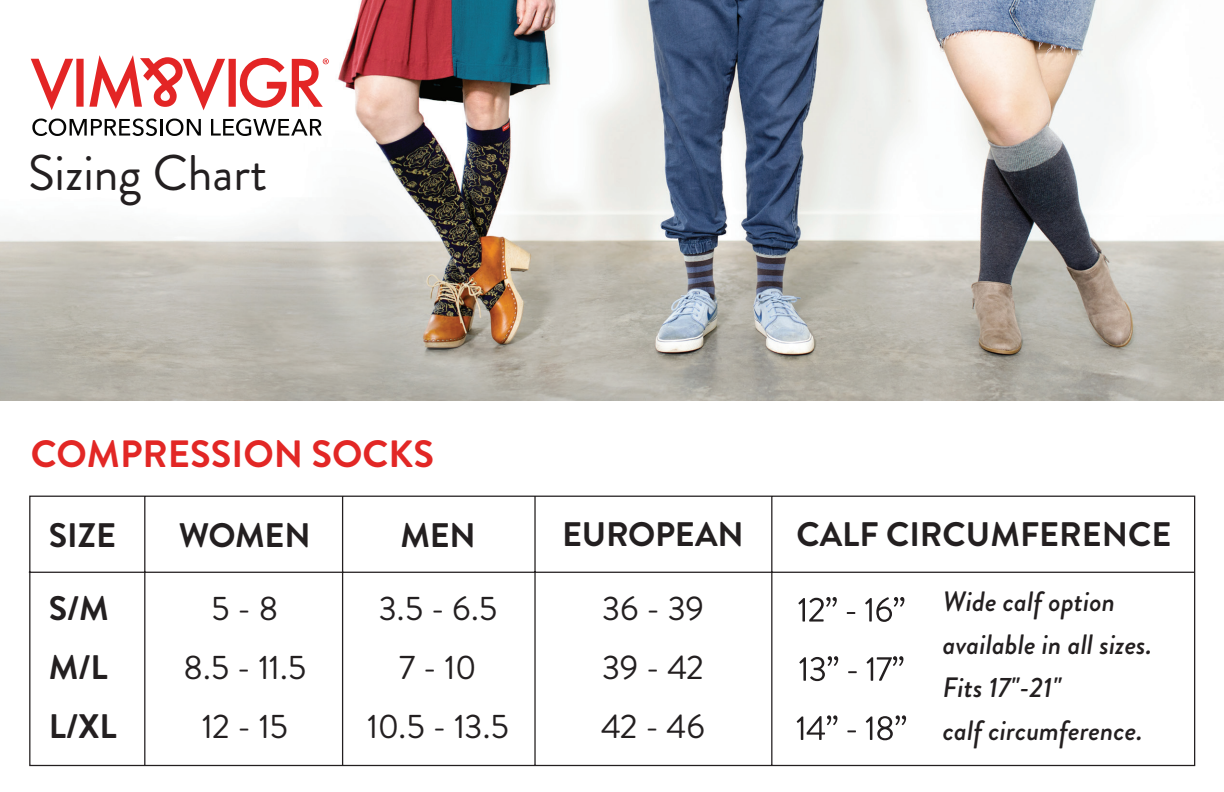
<style>
.page{position:relative;width:1224px;height:792px;background:#fff}
.page>*{position:absolute;margin:0;border:0;box-sizing:border-box;transform-origin:0 0}
.t1{font:50px "Brandon Grotesque";color:#231f20}
.t2{font:700 38px "Brandon Grotesque";color:#e22725}
.t3{font:34px/58.8px "Brandon Grotesque";letter-spacing:-.01em;color:#231f20;text-align:center}
.t4{font:700 34px/73.6px "Brandon Grotesque";color:#231f20}
.t5{font:italic 500 28px/43px "Brandon Grotesque";color:#231f20}
</style>
<div class="page">
<img style="left:0;top:0;width:1224px;height:400px">
<svg style="left:28px;top:495px;width:1168px;height:272px"></svg>
<svg style="left:31px;top:59px;width:42px;height:51px"></svg>
<div style="left:76px;top:59px;width:8px;height:48px;background:#e32525"></div>
<svg style="left:89px;top:55px;width:136px;height:55px"></svg>
<div style="left:229px;top:59px;width:7px;height:48px;background:#e32525"></div>
<svg style="left:240px;top:58px;width:89px;height:50px"></svg>
<svg style="left:32px;top:119px;width:125px;height:17px"></svg>
<hr style="left:160px;top:119px;width:3px;height:17px;background:#050504">
<svg style="left:166px;top:119px;width:35px;height:17px"></svg>
<svg style="left:211px;top:119px;width:111px;height:17px"></svg>
<h1 class="t1" style="left:28px;top:138px;width:241px">Sizing Chart</h1>
<h2 class="t2" style="left:31px;top:428px;width:405px">COMPRESSION SOCKS</h2>
<p class="t4" style="left:49px;top:499px;width:69px">SIZE<br>M/ S</p>
<p class="t4" style="left:49px;top:638px;width:69px;line-height:58.8px">M L/<br>/L XL</p>
<p class="t4" style="left:179px;top:499px;width:133px">WOMEN</p>
<p class="t3" style="left:183px;top:580px;width:124px">8-5<br>8.5 - 11.5<br>12 15-</p>
<p class="t4" style="left:400px;top:499px;width:77px">MEN</p>
<p class="t3" style="left:367px;top:580px;width:144px">3.5 - 6.5<br>10-7<br>10.5 - 13.5</p>
<p class="t4" style="left:562px;top:498px;width:183px">EUROPEAN</p>
<p class="t3" style="left:601px;top:580px;width:106px;text-align:justify">36-39<br>39-42<br>42-46</p>
<p class="t4" style="left:796px;top:498px;width:376px">CALF CIRCUMFERENCE</p>
<p class="t5" style="left:943px;top:581px;width:211px">Wide calf option available in all sizes.<br>Fits 17"-21"<br>calf circumference.</p>
</div>
